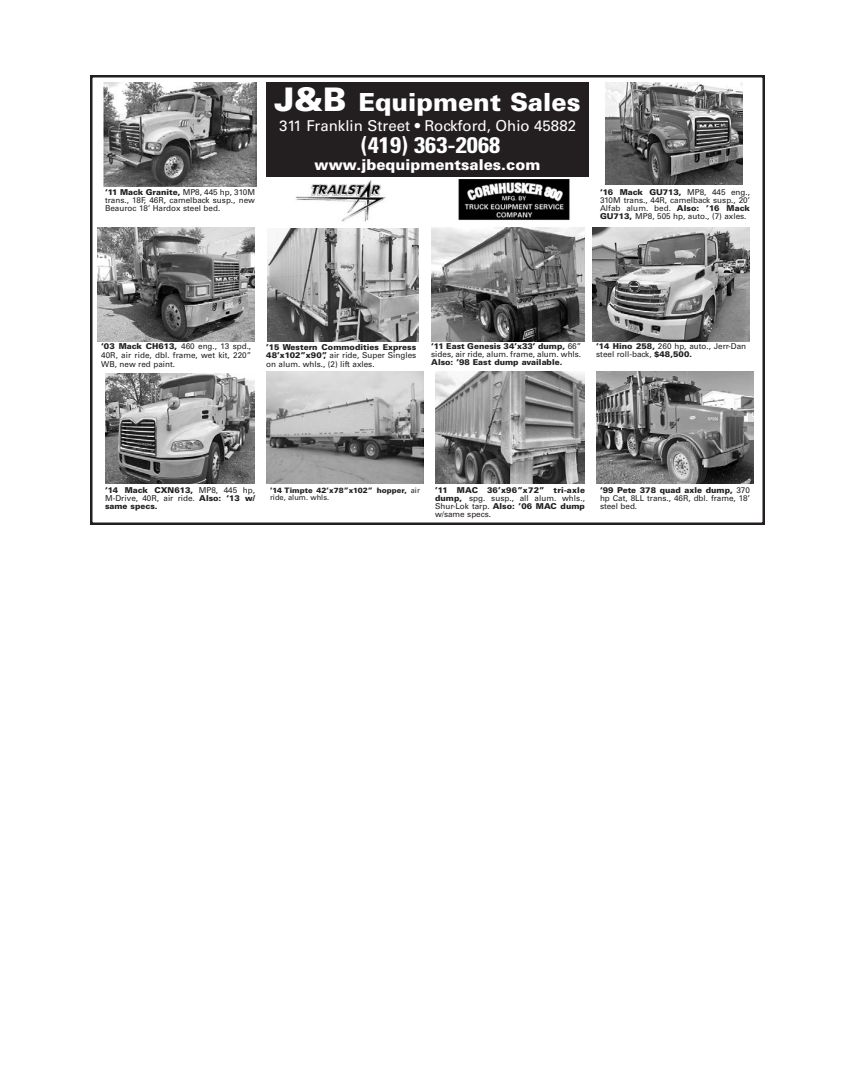
<style>
.page{position:relative;width:855px;height:1080px;background:#fff}
.page>*{position:absolute;margin:0;border:0;box-sizing:border-box;transform-origin:0 0}
.t1{font:900 25px "Univers";color:#fff}
.t2{font:700 condensed 22.5px "Univers";color:#fff;scale:1.11 1}
.t3{font:15px "Univers";color:#fff}
.t4{font:900 15px "Univers";color:#fff}
.t5{font:8.12px/8.1px "Univers";color:#231f20;text-align:justify}
.t6{font:900 8.12px/8.1px "Univers";color:#231f20;text-align:justify}
.t7{font:900 7.5px/7.5px "Univers";color:#231f20}
.s1{font-size:32.5px}
.s2{font-weight:900}
.s3{font-weight:400}
</style>
<div class="page">
<div style="left:90px;top:75px;width:675px;height:450px;border:2px solid #231f20"></div>
<div style="left:266px;top:82px;width:323px;height:95px;background:#231f20"></div>
<img style="left:458px;top:179px;width:112px;height:42px">
<img style="left:296px;top:180px;width:90px;height:42px">
<img style="left:98px;top:228px;width:157px;height:113px">
<img style="left:267px;top:228px;width:152px;height:114px">
<img style="left:432px;top:228px;width:153px;height:113px">
<img style="left:593px;top:228px;width:157px;height:113px">
<img style="left:105px;top:373px;width:150px;height:111px">
<img style="left:266px;top:372px;width:158px;height:112px">
<img style="left:435px;top:372px;width:150px;height:112px">
<img style="left:597px;top:372px;width:157px;height:112px">
<img style="left:103px;top:82px;width:154px;height:104px">
<img style="left:606px;top:82px;width:137px;height:102px">
<h1 class="t1" style="left:274px;top:87px;width:308px"><span class="s1">J&amp;B</span> Equipment Sales</h1>
<h3 class="t3" style="left:279px;top:117px;width:299px">311 Franklin Street • Rockford, Ohio 45882</h3>
<h2 class="t2" style="left:361px;top:131px;width:127px">(419) 363-2068</h2>
<h3 class="t4" style="left:315px;top:155px;width:227px">www.jbequipmentsales.com</h3>
<p class="t5" style="left:105px;top:188px;width:152px"><span class="s2">‘11 Mack Granite,</span> MP8, 445 hp, 310M trans., 18F, 46R, camelback susp., new Beauroc 18’ Hardox steel bed.</p>
<p class="t5" style="left:600px;top:188px;width:152px"><span class="s2">‘16 Mack GU713,</span> MP8, 445 eng., 310M trans., 44R, camelback susp., 20’ Alfab alum. bed. <span class="s2">Also: ’16 Mack GU713,</span> MP8, 505 hp, auto., (7) axles.</p>
<p class="t5" style="left:101px;top:342px;width:152px;line-height:8.8px"><span class="s2">‘03 Mack CH613,</span> 460 eng., 13 spd., 40R, air ride, dbl. frame, wet kit, 220” WB, new red paint.</p>
<p class="t5" style="left:266px;top:343px;width:152px"><span class="s2">’15 Western Commodities Express 48’x102”x90”,</span> air ride, Super Singles on alum. whls., (2) lift axles.</p>
<p class="t5" style="left:431px;top:342px;width:152px"><span class="s2">‘11 East Genesis 34’x33’ dump,</span> 66” sides, air ride, alum. frame, alum. whls.</p>
<p class="t6" style="left:431px;top:358px;width:133px">Also: ’98 East dump available.</p>
<p class="t5" style="left:596px;top:342px;width:151px"><span class="s2">‘14 Hino 258,</span> 260 hp, auto., Jerr-Dan steel roll-back, <span class="s2">$48,500.</span></p>
<p class="t6" style="left:105px;top:486px;width:152px">‘14 Mack CXN613, <span class="s3">MP8, 445 hp, M-Drive, 40R, air ride.</span> Also: ‘13 w/ same specs.</p>
<p class="t7" style="left:270px;top:486px;width:151px">’14 Timpte 42’x78”x102” hopper, <span class="s3">air ride, alum. whls.</span></p>
<p class="t5" style="left:435px;top:486px;width:152px"><span class="s2">’11 MAC 36’x96”x72” tri-axle dump,</span> spg. susp., all alum. whls., Shur-Lok tarp. <span class="s2">Also: ’06 MAC dump </span>w/same specs.</p>
<p class="t5" style="left:600px;top:486px;width:152px"><span class="s2">‘99 Pete 378 quad axle dump,</span> 370 hp Cat, 8LL trans., 46R, dbl. frame, 18’ steel bed.</p>
</div>
